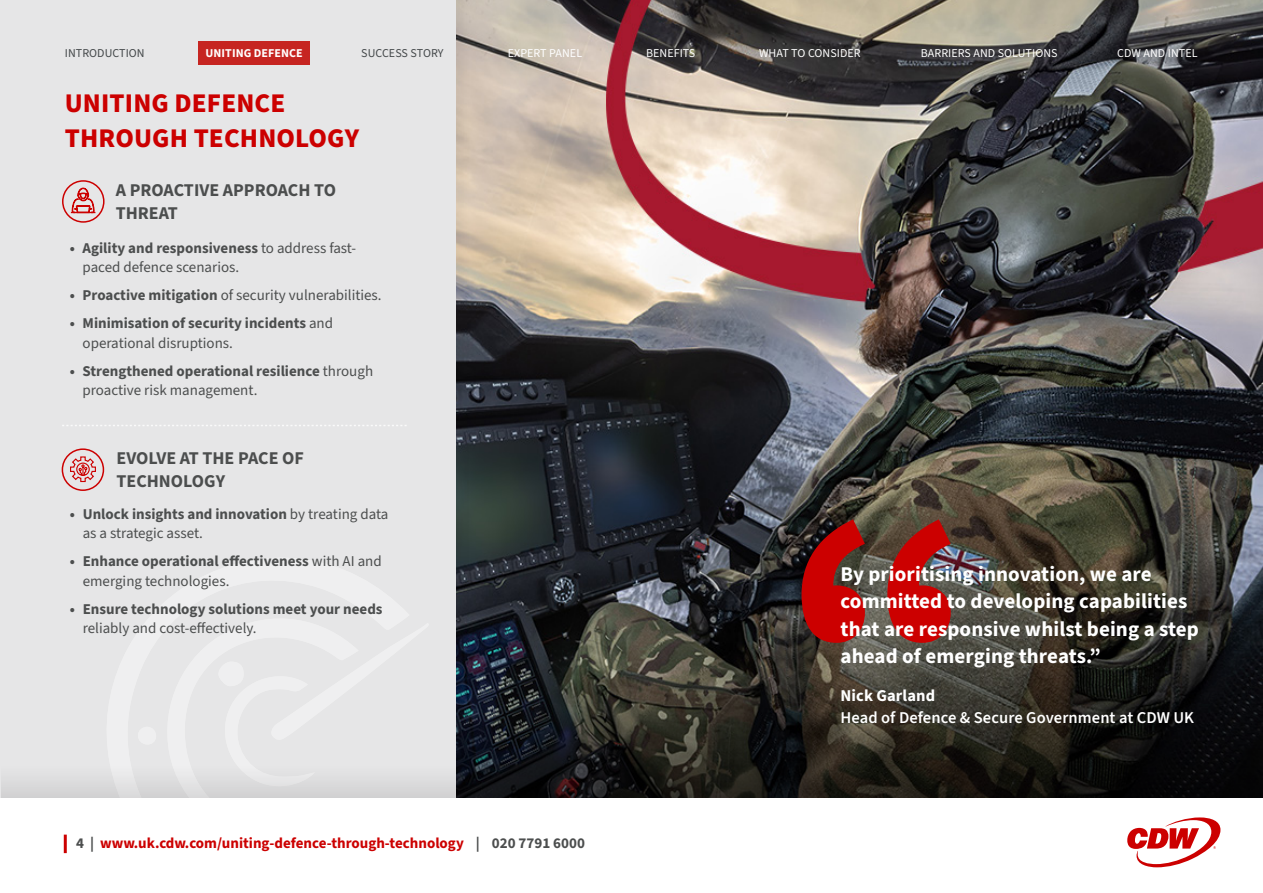
<style>
.page{position:relative;width:1263px;height:893px;background:#fff}
.page>*{position:absolute;margin:0;border:0;box-sizing:border-box;transform-origin:0 0}
.Paragraph_Title_Red_Uppercase{font:800 27px/35.1px "Source Sans 3";letter-spacing:.005em;color:#c00}
.Paragraph_Title_Red_Uppercase-2{font:700 21px/27.3px "Source Sans 3";letter-spacing:.005em;color:#fff}
.Optional_Subtitle_Grey_Uppercase{font:700 18px/23.4px "Source Sans 3";color:#4c4e4e}
.Optional_Subtitle_Grey_Sentence_case{font:600 16.5px/21.5px "Source Sans 3";letter-spacing:.005em;color:#fff}
.t1{font:700 15px/19.5px "Source Sans 3";color:#4c4e4e}
.t2{font:15px/19.5px "Source Sans 3";color:#4c4e4e}
.t3{font:700 15px "Source Sans 3";color:#c00}
.Optional_Subtitle_Grey_Sentence_case-2{font:12px "Source Sans 3";letter-spacing:.005em;color:#fff}
.Optional_Subtitle_Grey_Sentence_case-3{font:12px "Source Sans 3";letter-spacing:.005em;color:#44484a}
.Optional_Subtitle_Grey_Sentence_case-4{font:700 12px "Source Sans 3";letter-spacing:.005em;color:#fff}
.s1{font-weight:700}
.s2{font-weight:400}
.s3{color:#4c4e4e}
</style>
<div class="page">
<img style="left:471px;top:0;width:792px;height:641px">
<svg style="left:471px;top:641px;width:792px;height:157px;background:#252420"></svg>
<div style="left:0;top:0;width:471px;height:893px;background:#231f20;opacity:.05"></div>
<div style="left:0;top:0;width:456px;height:893px;background:#e6e6e7"></div>
<div style="left:218px;top:661px;width:26px;height:25px;background:#efeff0;border-radius:12px"></div>
<div style="left:138px;top:726px;width:18px;height:19px;background:#efeff0;border-radius:9px"></div>
<div style="left:62px;top:448px;width:42px;height:43px;border:2px solid #c00;border-radius:50%"></div>
<div style="left:62px;top:180px;width:43px;height:43px;border:2px solid #c00;border-radius:50%"></div>
<svg style="left:71px;top:187px;width:24px;height:36px"></svg>
<svg style="left:70px;top:456px;width:26px;height:27px"></svg>
<svg style="left:1px;top:782px;width:455px;height:17px;fill:#d7d7d8"></svg>
<div style="left:0;top:799px;width:1263px;height:94px;background:#fff"></div>
<svg style="left:62px;top:425px;width:345px;height:1px"></svg>
<svg style="left:801px;top:519px;width:150px;height:124px;background:#93231f"></svg>
<svg style="left:1127px;top:817px;width:93px;height:50px"></svg>
<hr style="left:64px;top:835px;width:3px;height:18px;background:#c00">
<div style="left:199px;top:41px;width:111px;height:23px;background:#c62521"></div>
<p class="Optional_Subtitle_Grey_Sentence_case-3" style="left:65px;top:45px;width:81px">INTRODUCTION</p>
<p class="Optional_Subtitle_Grey_Sentence_case-4" style="left:206px;top:45px;width:99px">UNITING DEFENCE</p>
<p class="Optional_Subtitle_Grey_Sentence_case-3" style="left:361px;top:45px;width:84px">SUCCESS STORY</p>
<p class="Optional_Subtitle_Grey_Sentence_case-2" style="left:508px;top:45px;width:76px">EXPERT PANEL</p>
<p class="Optional_Subtitle_Grey_Sentence_case-2" style="left:646px;top:45px;width:51px">BENEFITS</p>
<p class="Optional_Subtitle_Grey_Sentence_case-2" style="left:759px;top:45px;width:103px">WHAT TO CONSIDER</p>
<p class="Optional_Subtitle_Grey_Sentence_case-2" style="left:921px;top:45px;width:138px">BARRIERS AND SOLUTIONS</p>
<p class="Optional_Subtitle_Grey_Sentence_case-2" style="left:1117px;top:45px;width:82px">CDW AND INTEL</p>
<p class="Paragraph_Title_Red_Uppercase" style="left:65px;top:86px;width:296px">UNITING DEFENCE<br>THROUGH TECHNOLOGY</p>
<p class="Optional_Subtitle_Grey_Uppercase" style="left:116px;top:179px;width:222px">A PROACTIVE APPROACH TO</p>
<p class="Optional_Subtitle_Grey_Uppercase" style="left:116px;top:202px;width:64px">THREAT</p>
<p class="t2" style="left:83px;top:239px;width:275px;text-indent:-13px"><span class="s1">• Agility and responsiveness</span> to address fast&shy;paced defence scenarios.</p>
<p class="t2" style="left:70px;top:286px;width:313px"><span class="s1">• Proactive mitigation</span> of security vulnerabilities.</p>
<p class="t1" style="left:83px;top:314px;width:252px;text-indent:-13px">• Minimisation of security incidents <span class="s2">and operational disruptions.</span></p>
<p class="t1" style="left:83px;top:362px;width:292px;text-indent:-13px">• Strengthened operational resilience <span class="s2">through proactive risk management.</span></p>
<p class="Optional_Subtitle_Grey_Uppercase" style="left:116px;top:447px;width:189px">EVOLVE AT THE PACE OF<br>TECHNOLOGY</p>
<p class="t2" style="left:83px;top:504px;width:307px;text-indent:-13px"><span class="s1">• Unlock insights and innovation</span> by treating data as a strategic asset.</p>
<p class="t1" style="left:83px;top:552px;width:301px;text-indent:-13px">• Enhance operational effectiveness <span class="s2">with AI and emerging technologies.</span></p>
<p class="t1" style="left:83px;top:599px;width:301px;text-indent:-13px">• Ensure technology solutions meet your needs <span class="s2">reliably and cost-effectively.</span></p>
<p class="t3" style="left:76px;top:833px;width:510px"><span class="s3">4 |</span> www.uk.cdw.com/uniting-defence-through-technology <span class="s3">| 020 7791 6000</span></p>
<p class="Paragraph_Title_Red_Uppercase-2" style="left:840px;top:561px;width:360px">By prioritising innovation, we are committed to developing capabilities that are responsive whilst being a step ahead of emerging threats.”</p>
<p class="Optional_Subtitle_Grey_Sentence_case" style="left:840px;top:686px;width:355px"><span class="s1">Nick Garland<br></span>Head of Defence &amp; Secure Government at CDW UK</p>
</div>
